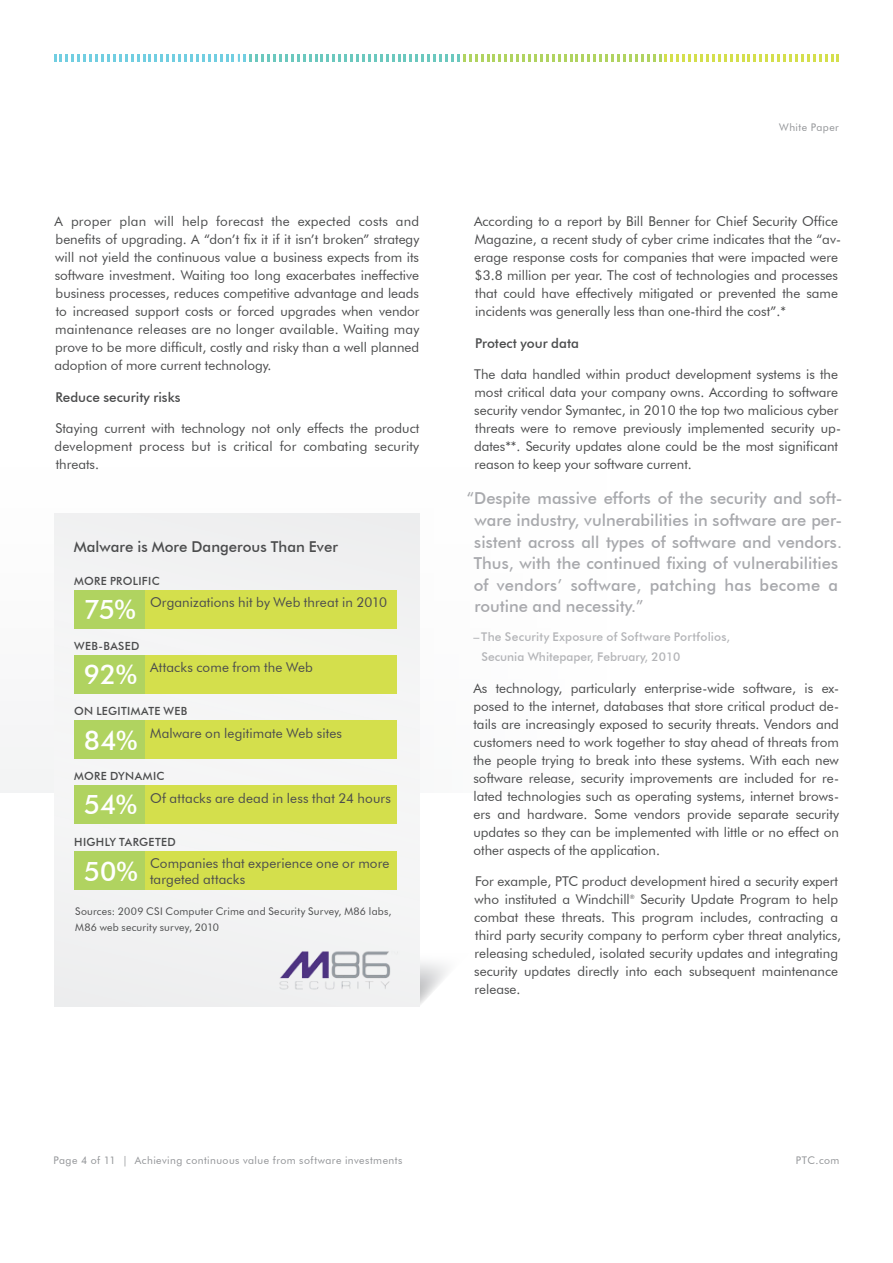
<style>
.page{position:relative;width:893px;height:1263px;background:#fff}
.page>*{position:absolute;margin:0;border:0;box-sizing:border-box;transform-origin:0 0}
.t1{font:500 27px "Futura BT";color:#fff}
.t2{font:500 16.5px/21.6px "Futura BT";color:#a8a9ad}
.t3{font:500 15px "Futura BT";color:#4b4c4d}
.t4{font:13.5px/18px "Futura BT";color:#4b4c4d}
.t5{font:500 13.5px "Futura BT";color:#4b4c4d}
.t6{font:500 12px/20.2px "Futura BT";letter-spacing:.005em;color:#b4b5b8}
.t7{font:500 11.25px "Futura BT";letter-spacing:.03em;color:#4b4c4d}
.t8{font:10.5px/15.8px "Futura BT";letter-spacing:.02em;color:#4b4c4d}
.t9{font:10.5px "Futura BT";letter-spacing:.045em;color:#919396}
.t10{font:6px "Futura BT";color:#4b4c4d}
</style>
<div class="page">
<svg style="left:54px;top:54px;width:785px;height:8px"></svg>
<svg style="left:419px;top:951px;width:28px;height:55px"></svg>
<div style="left:54px;top:513px;width:365px;height:493px;background:#f2f3f3"></div>
<img style="left:279px;top:951px;width:112px;height:39px">
<div style="left:74px;top:590px;width:71px;height:38px;background:#b0d360"></div>
<div style="left:145px;top:590px;width:252px;height:38px;background:#d4df4c"></div>
<div style="left:74px;top:720px;width:71px;height:39px;background:#b0d360"></div>
<div style="left:145px;top:720px;width:252px;height:39px;background:#d4df4c"></div>
<div style="left:74px;top:655px;width:71px;height:39px;background:#b0d360"></div>
<div style="left:145px;top:655px;width:252px;height:39px;background:#d4df4c"></div>
<div style="left:74px;top:786px;width:71px;height:38px;background:#b0d360"></div>
<div style="left:145px;top:786px;width:252px;height:38px;background:#d4df4c"></div>
<div style="left:74px;top:851px;width:71px;height:38px;background:#b0d360"></div>
<div style="left:145px;top:851px;width:252px;height:38px;background:#d4df4c"></div>
<p class="t4" style="left:55px;top:212px;width:367px;text-align:justify">A proper plan will help forecast the expected costs and benefits of upgrading. A “don’t fix it if it isn’t broken” strategy will not yield the continuous value a business expects from its software investment. Waiting too long exacerbates ineffective business processes, reduces competitive advantage and leads to increased support costs or forced upgrades when vendor maintenance releases are no longer available. Waiting may prove to be more difficult, costly and risky than a well planned adoption of more current technology.</p>
<p class="t5" style="left:56px;top:389px;width:126px">Reduce security risks</p>
<p class="t4" style="left:55px;top:419px;width:366px;text-align:justify">Staying current with technology not only effects the product development process but is critical for combating security threats.</p>
<p class="t3" style="left:74px;top:538px;width:266px">Malware is More Dangerous Than Ever</p>
<p class="t7" style="left:74px;top:574px;width:19px">MORE</p>
<p class="t7" style="left:110px;top:574px;width:8px">PRO</p>
<p class="t7" style="left:133px;top:574px;width:27px">LIFIC</p>
<h1 class="t1" style="left:84px;top:593px;width:54px">75%</h1>
<p class="t7" style="left:74px;top:639px;width:67px">WEB-BASED</p>
<h1 class="t1" style="left:84px;top:658px;width:55px">92%</h1>
<p class="t4" style="left:150px;top:593px;width:239px">Organizations hit by Web threat in 2010</p>
<p class="t4" style="left:150px;top:658px;width:164px">Attacks come from the Web</p>
<p class="t7" style="left:74px;top:704px;width:115px">ON LEG ITIMATE WEB</p>
<h1 class="t1" style="left:84px;top:723px;width:55px">84%</h1>
<p class="t4" style="left:150px;top:724px;width:194px">Malware on legitimate Web sites</p>
<p class="t7" style="left:74px;top:770px;width:19px">MORE</p>
<p class="t7" style="left:110px;top:770px;width:55px">DYNAMIC</p>
<h1 class="t1" style="left:84px;top:788px;width:55px">54%</h1>
<p class="t4" style="left:150px;top:789px;width:242px">Of attacks are dead in less that 24 hours</p>
<p class="t7" style="left:74px;top:835px;width:67px">HIGHLY TARGETE</p>
<p class="t7" style="left:168px;top:835px;width:10px">D</p>
<h1 class="t1" style="left:84px;top:854px;width:56px">50%</h1>
<p class="t4" style="left:150px;top:854px;width:241px;line-height:16.5px">Companies that experience one or more targeted attacks</p>
<p class="t8" style="left:75px;top:903px;width:318px">Sources: 2009 CSI Computer Crime and Security Survey, M86 labs,<br>M86 web security survey, 2010</p>
<p class="t9" style="left:779px;top:121px;width:61px">White Paper</p>
<p class="t4" style="left:474px;top:212px;width:368px">According to a report by Bill Benner for Chief Security Office Magazine, a recent study of cyber crime indicates that the “av&shy;erage response costs for companies that were impacted were $3.8 million per year. The cost of technologies and processes that could have effectively mitigated or prevented the same incidents was generally less than one-third the cost”.*</p>
<p class="t5" style="left:475px;top:335px;width:105px">Protect your data</p>
<p class="t4" style="left:474px;top:365px;width:368px">The data handled within product development systems is the most critical data your company owns. According to software security vendor Symantec, in 2010 the top two malicious cyber threats were to remove previously implemented security up&shy;dates**. Security updates alone could be the most significant reason to keep your software current.</p>
<p class="t2" style="left:474px;top:488px;width:370px;text-indent:-7px">“Despite massive efforts of the security and soft&shy;ware industry, vulnerabilities in software are per&shy;sistent across all types of software and vendors.<br>Thus, with the continued fixing of vulnerabilities of vendors’ software, patching has become a routine and necessity.”</p>
<p class="t6" style="left:481px;top:626px;width:250px;text-indent:-8px">– The Security Exposure of Software Portfolios,<br>Secunia Whitepaper, February, 2010</p>
<p class="t4" style="left:473px;top:679px;width:367px;text-align:justify">As technology, particularly enterprise-wide software, is ex&shy;posed to the internet, databases that store critical product de&shy;tails are increasingly exposed to security threats. Vendors and customers need to work together to stay ahead of threats from the people trying to break into these systems. With each new software release, security improvements are included for re&shy;lated technologies such as operating systems, internet brows&shy;ers and hardware. Some vendors provide separate security updates so they can be implemented with little or no effect on other aspects of the application.</p>
<p class="t4" style="left:475px;top:872px;width:365px">For example, PTC product development hired a security expert who instituted a Windchill</p>
<p class="t4" style="left:474px;top:890px;width:369px;text-indent:166px">Security Update Program to help combat these threats. This program includes, contracting a third party security company to perform cyber threat analytics, releasing scheduled, isolated security updates and integrating security updates directly into each subsequent maintenance release.</p>
<p class="t10" style="left:630px;top:894px;width:6px">®</p>
<p class="t9" style="left:53px;top:1154px;width:350px">Page 4 of 11 | Achieving continuous value from software investments</p>
<p class="t9" style="left:796px;top:1154px;width:45px">PTC.com</p>
</div>
